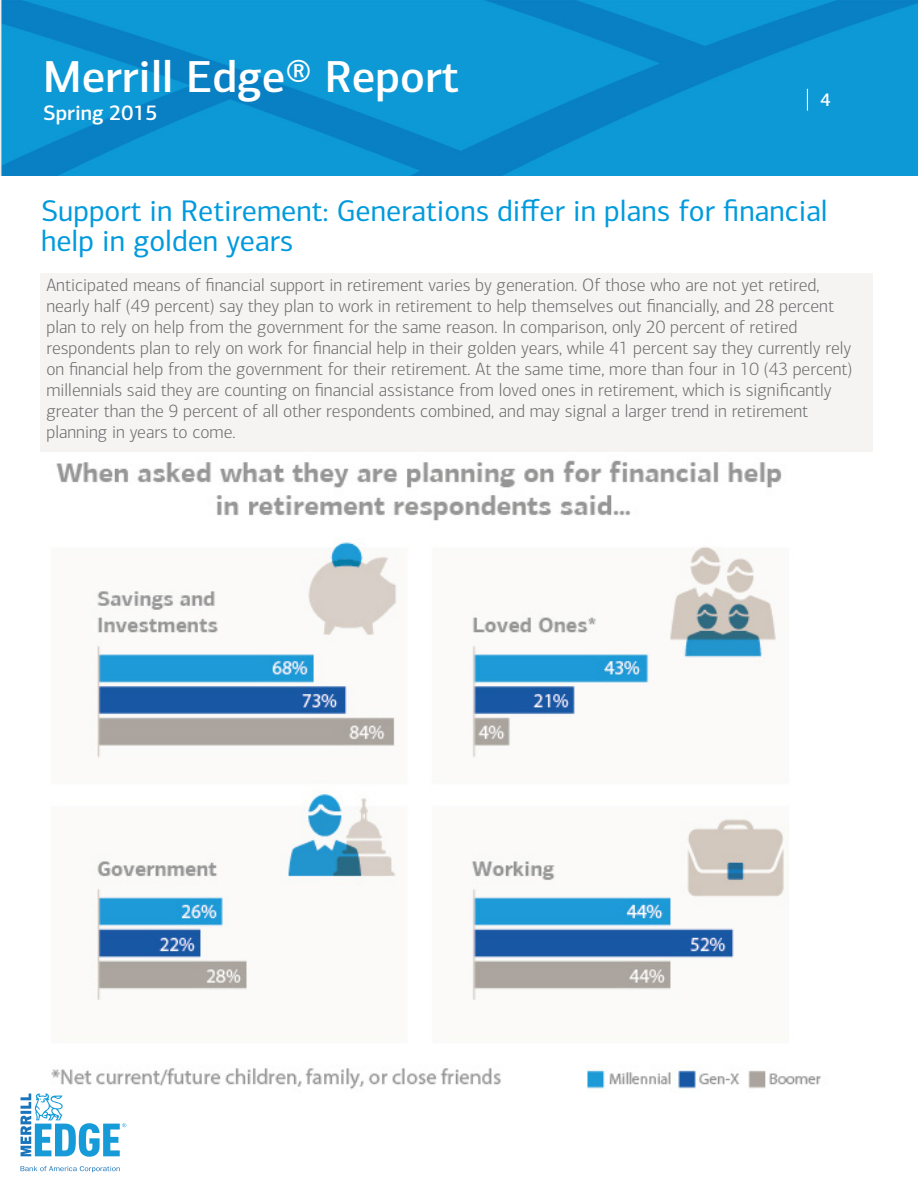
<style>
.page{position:relative;width:918px;height:1188px;background:#fff}
.page>*{position:absolute;margin:0;border:0;box-sizing:border-box;transform-origin:0 0}
.t1{font:500 45px "Connections";color:#fff}
.t2{font:30px/30px "Connections";color:#009add}
.t3{font:500 21px "Connections";color:#fff}
.t4{font:500 18.15px "Connections";color:#fff}
.t5{font:300 18px/21px "Connections";color:#6d6e70}
</style>
<div class="page">
<img style="left:0;top:0;width:918px;height:176px">
<svg style="left:807px;top:89px;width:1px;height:22px"></svg>
<svg style="left:21px;top:1166px;width:99px;height:6px"></svg>
<svg style="left:21px;top:1094px;width:105px;height:63px"></svg>
<div style="left:40px;top:273px;width:833px;height:178px;background:#f6f4f3"></div>
<img style="left:51px;top:460px;width:770px;height:630px">
<h1 class="t1" style="left:43px;top:50px;width:417px">Merrill Edge® Report</h1>
<p class="t3" style="left:43px;top:101px;width:116px">Spring 2015</p>
<p class="t4" style="left:821px;top:89px;width:12px">4</p>
<p class="t2" style="left:41px;top:196px;width:788px">Support in Retirement: Generations differ in plans for financial help in golden years</p>
<p class="t5" style="left:46px;top:275px;width:808px">Anticipated means of financial support in retirement varies by generation. Of those who are not yet retired, nearly half (49 percent) say they plan to work in retirement to help themselves out financially, and 28 percent plan to rely on help from the government for the same reason. In comparison, only 20 percent of retired respondents plan to rely on work for financial help in their golden years, while 41 percent say they currently rely on financial help from the government for their retirement. At the same time, more than four in 10 (43 percent) millennials said they are counting on financial assistance from loved ones in retirement, which is significantly greater than the 9 percent of all other respondents combined, and may signal a larger trend in retirement planning in years to come.</p>
</div>
